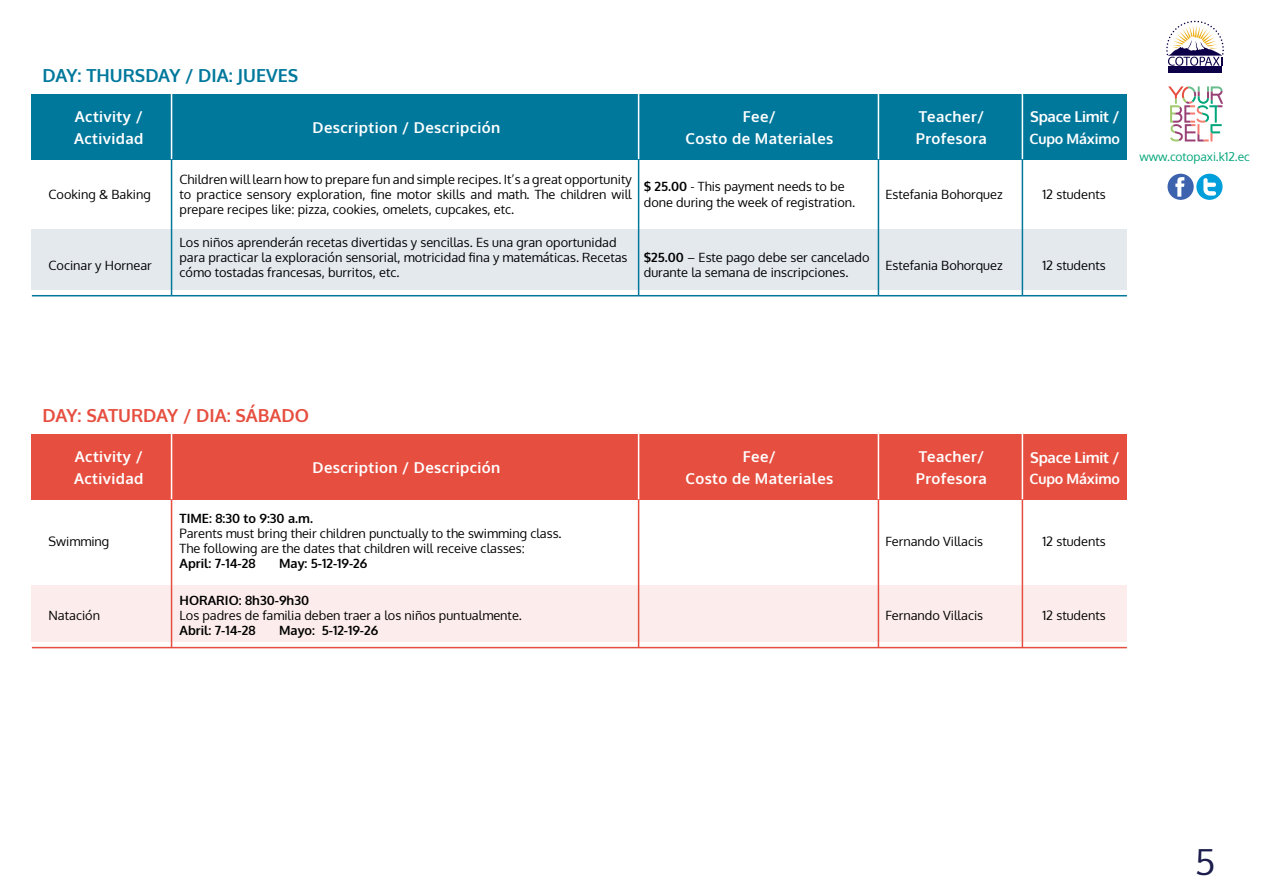
<style>
.page{position:relative;width:1263px;height:893px;background:#fff}
.page>*{position:absolute;margin:0;border:0;box-sizing:border-box;transform-origin:0 0}
.t1{font:36px "Oxygen";color:#1c1d4c}
.t2{font:700 18px "Oxygen";color:#00789c}
.t3{font:700 18px "Oxygen";color:#e64f40}
.t4{font:700 15px/22.2px "Oxygen";letter-spacing:.025em;color:#fff}
.t5{font:700 15px "Oxygen";letter-spacing:-.02em;color:#fff}
.t6{font:700 14.25px "Oxygen";letter-spacing:-.01em;color:#fff}
.t7{font:12.75px/15.3px "Oxygen";color:#000}
.t8{font:700 12.75px "Oxygen";color:#000}
.t9{font:12px "Oxygen";letter-spacing:-.005em;color:#00a579}
.s1{font-weight:700}
</style>
<div class="page">
<div style="left:1167px;top:174px;width:27px;height:26px;background:#3e63ae;border-radius:50%"></div>
<svg style="left:1175px;top:177px;width:9px;height:20px"></svg>
<div style="left:1196px;top:174px;width:26px;height:26px;background:#009fdb;border-radius:50%"></div>
<svg style="left:1203px;top:178px;width:13px;height:18px"></svg>
<svg style="left:1168px;top:86px;width:55px;height:55px"></svg>
<div style="left:1168px;top:67px;width:54px;height:6px;background:#0e0048"></div>
<svg style="left:1166px;top:21px;width:58px;height:45px"></svg>
<div style="left:32px;top:230px;width:1095px;height:60px;background:#e4e9ee"></div>
<hr style="left:32px;top:295px;width:1095px;height:1px;background:#00789c">
<div style="left:32px;top:94px;width:1095px;height:65px;background:#00789c"></div>
<hr style="left:171px;top:147px;width:1px;height:149px;background:#00789c">
<hr style="left:638px;top:147px;width:1px;height:149px;background:#00789c">
<hr style="left:878px;top:147px;width:1px;height:149px;background:#00789c">
<hr style="left:1022px;top:147px;width:1px;height:149px;background:#00789c">
<hr style="left:171px;top:94px;width:1px;height:65px;background:#fff">
<hr style="left:638px;top:94px;width:1px;height:65px;background:#fff">
<hr style="left:1022px;top:94px;width:1px;height:65px;background:#fff">
<div style="left:32px;top:585px;width:1095px;height:56px;background:#fcedec"></div>
<hr style="left:32px;top:647px;width:1095px;height:1px;background:#e64f40">
<div style="left:32px;top:434px;width:1095px;height:66px;background:#e64f40"></div>
<hr style="left:171px;top:487px;width:1px;height:161px;background:#e64f40">
<hr style="left:638px;top:487px;width:1px;height:161px;background:#e64f40">
<hr style="left:878px;top:487px;width:1px;height:161px;background:#e64f40">
<hr style="left:1022px;top:487px;width:1px;height:161px;background:#e64f40">
<hr style="left:171px;top:434px;width:1px;height:65px;background:#fff">
<hr style="left:638px;top:434px;width:1px;height:65px;background:#fff">
<hr style="left:1022px;top:434px;width:1px;height:65px;background:#fff">
<hr style="left:878px;top:94px;width:1px;height:65px;background:#fff">
<hr style="left:878px;top:434px;width:1px;height:65px;background:#fff">
<h2 class="t2" style="left:43px;top:64px;width:257px">DAY: THURSDAY / DIA: JUEVES</h2>
<p class="t4" style="left:74px;top:106px;width:71px">Activity /<br>Actividad</p>
<p class="t4" style="left:313px;top:117px;width:189px">Description / Descripción</p>
<p class="t4" style="left:685px;top:106px;width:149px;text-align:center">Fee/<br>Costo de Materiales</p>
<p class="t4" style="left:916px;top:106px;width:73px">Teacher/<br>Profesora</p>
<p class="t5" style="left:1030px;top:108px;width:90px">Space Limit /</p>
<p class="t6" style="left:1029px;top:130px;width:92px">Cupo Máximo</p>
<p class="t7" style="left:49px;top:187px;width:104px">Cooking &amp; Baking</p>
<p class="t7" style="left:49px;top:257px;width:105px">Cocinar y Hornear</p>
<p class="t7" style="left:180px;top:171px;width:454px;text-align:justify">Children will learn how to prepare fun and simple recipes. It’s a great opportunity to practice sensory exploration, fine motor skills and math. The children will prepare recipes like: pizza, cookies, omelets, cupcakes, etc.</p>
<p class="t7" style="left:644px;top:179px;width:213px"><span class="s1">$ 25.00</span> - This payment needs to be done during the week of registration.</p>
<p class="t7" style="left:885px;top:187px;width:119px">Estefania Bohorquez</p>
<p class="t7" style="left:1042px;top:187px;width:65px">12 students</p>
<p class="t7" style="left:180px;top:234px;width:449px">Los niños aprenderán recetas divertidas y sencillas. Es una gran oportunidad para practicar la exploración sensorial, motricidad fina y matemáticas. Recetas cómo tostadas francesas, burritos, etc.</p>
<p class="t7" style="left:644px;top:250px;width:227px"><span class="s1">$25.00</span> – Este pago debe ser cancelado durante la semana de inscripciones.</p>
<p class="t7" style="left:885px;top:257px;width:119px">Estefania Bohorquez</p>
<p class="t7" style="left:1042px;top:257px;width:65px">12 students</p>
<p class="t9" style="left:1139px;top:149px;width:112px">www.cotopaxi.k12.ec</p>
<h2 class="t3" style="left:43px;top:405px;width:268px">DAY: SATURDAY / DIA: SÁBADO</h2>
<p class="t4" style="left:74px;top:446px;width:71px">Activity /<br>Actividad</p>
<p class="t4" style="left:313px;top:457px;width:189px">Description / Descripción</p>
<p class="t4" style="left:685px;top:446px;width:149px;text-align:center">Fee/<br>Costo de Materiales</p>
<p class="t4" style="left:916px;top:446px;width:73px">Teacher/<br>Profesora</p>
<p class="t5" style="left:1030px;top:448px;width:90px">Space Limit /</p>
<p class="t6" style="left:1029px;top:470px;width:92px">Cupo Máximo</p>
<p class="t7" style="left:49px;top:533px;width:62px">Swimming</p>
<p class="t7" style="left:49px;top:608px;width:53px">Natación</p>
<p class="t8" style="left:180px;top:510px;width:135px">TIME: 8:30 to 9:30 a.m.</p>
<p class="t7" style="left:180px;top:526px;width:384px">Parents must bring their children punctually to the swimming class.<br>The following are the dates that children will receive classes:</p>
<p class="t8" style="left:180px;top:556px;width:77px">April: 7-14-28</p>
<p class="t8" style="left:279px;top:556px;width:90px">May: 5-12-19-26</p>
<p class="t8" style="left:180px;top:592px;width:131px">HORARIO: 8h30-9h30</p>
<p class="t7" style="left:180px;top:608px;width:344px">Los padres de familia deben traer a los niños puntualmente.</p>
<p class="t8" style="left:180px;top:623px;width:77px">Abril: 7-14-28</p>
<p class="t8" style="left:279px;top:623px;width:101px">Mayo: 5-12-19-26</p>
<p class="t7" style="left:885px;top:533px;width:99px">Fernando Villacis</p>
<p class="t7" style="left:1042px;top:533px;width:65px">12 students</p>
<p class="t7" style="left:885px;top:608px;width:99px">Fernando Villacis</p>
<p class="t7" style="left:1042px;top:608px;width:65px">12 students</p>
<h1 class="t1" style="left:1195px;top:837px;width:22px">5</h1>
</div>
